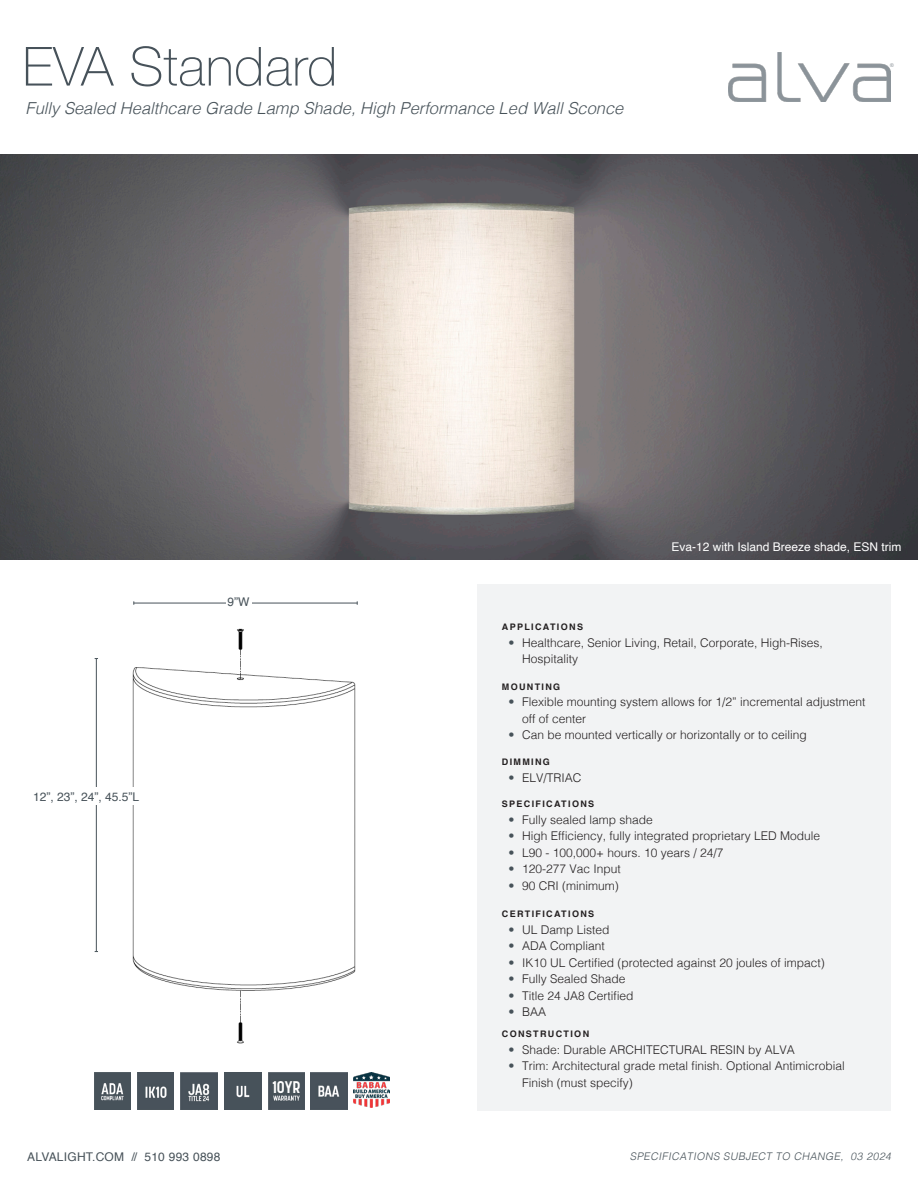
<style>
.page{position:relative;width:918px;height:1188px;background:#fff}
.page>*{position:absolute;margin:0;border:0;box-sizing:border-box;transform-origin:0 0}
.t1{font:100 54px "Helvetica Neue";letter-spacing:.01em;color:#47525a}
.t2{font:700 16.8px "Korolev Condensed";color:#fff}
.Bullet_text{font:italic 300 16.5px "Helvetica";color:#475259}
.t3{font:300 12px/16.5px "Helvetica";color:#231f20}
.TABLE_TEXT{font:12px "Helvetica";color:#fff}
.TABLE_TEXT-2{font:12px "Helvetica";letter-spacing:.02em;color:#475259}
.Bullet_text-2{font:12px "Helvetica";color:#475259}
.TABLE_TEXT-3{font:italic 300 10.5px "Helvetica";color:#475259}
.TABLE_TEXT-4{font:700 9px "Helvetica";letter-spacing:.15em;color:#231f20}
.s1{color:#475259}
</style>
<div class="page">
<div style="left:477px;top:585px;width:413px;height:526px;background:#f2f3f4"></div>
<img style="left:94px;top:1073px;width:37px;height:37px">
<img style="left:181px;top:1073px;width:37px;height:37px">
<img style="left:729px;top:53px;width:161px;height:49px">
<img style="left:268px;top:1073px;width:37px;height:37px">
<div style="left:272px;top:1080px;width:27px;height:15px;background:#475259"></div>
<img style="left:224px;top:1073px;width:37px;height:37px">
<img style="left:137px;top:1073px;width:37px;height:37px">
<img style="left:311px;top:1073px;width:36px;height:37px">
<img style="left:0;top:155px;width:918px;height:404px">
<img style="left:132px;top:628px;width:224px;height:416px">
<hr style="left:96px;top:659px;width:1px;height:293px;background:#475259">
<div style="left:30px;top:787px;width:111px;height:18px;background:#fff"></div>
<hr style="left:134px;top:603px;width:223px;height:1px;background:#475259">
<div style="left:226px;top:591px;width:25px;height:20px;background:#fff"></div>
<img style="left:353px;top:1073px;width:37px;height:35px">
<p class="t1" style="left:22px;top:25px;width:316px">EVA Standard</p>
<p class="Bullet_text" style="left:26px;top:94px;width:599px">Fully Sealed Healthcare Grade Lamp Shade, High Performance Led Wall Sconce</p>
<p class="Bullet_text-2" style="left:228px;top:592px;width:23px">9”W</p>
<p class="TABLE_TEXT" style="left:672px;top:537px;width:232px">Eva-12 with Island Breeze shade, ESN trim</p>
<p class="Bullet_text-2" style="left:33px;top:787px;width:108px">12”, 23”, 24”, 45.5”L</p>
<p class="t2" style="left:272px;top:1077px;width:30px">10YR</p>
<p class="TABLE_TEXT-4" style="left:502px;top:621px;width:83px">APPLICATIONS</p>
<p class="t3" style="left:522px;top:633px;width:302px;text-indent:-14px"><span class="s1">•</span> Healthcare, Senior Living, Retail, Corporate, High-Rises,<br>Hospitality</p>
<p class="TABLE_TEXT-4" style="left:502px;top:681px;width:60px">MOUNTING</p>
<p class="t3" style="left:522px;top:693px;width:345px;text-indent:-14px"><span class="s1">•</span> Flexible mounting system allows for 1/2” incremental adjustment off of center</p>
<p class="t3" style="left:509px;top:726px;width:300px"><span class="s1">•</span> Can be mounted vertically or horizontally or to ceiling</p>
<p class="TABLE_TEXT-4" style="left:502px;top:757px;width:50px">DIMMING</p>
<p class="t3" style="left:509px;top:768px;width:74px"><span class="s1">•</span> ELV/TRIAC</p>
<p class="TABLE_TEXT-4" style="left:502px;top:798px;width:94px">SPECIFICATIONS</p>
<p class="t3" style="left:509px;top:810px;width:146px"><span class="s1">•</span> Fully sealed lamp shade</p>
<p class="t3" style="left:509px;top:827px;width:313px"><span class="s1">•</span> High Efficiency, fully integrated proprietary LED Module</p>
<p class="t3" style="left:509px;top:843px;width:216px"><span class="s1">•</span> L90 - 100,000+ hours. 10 years / 24/7</p>
<p class="t3" style="left:509px;top:860px;width:114px"><span class="s1">•</span> 120-277 Vac Input</p>
<p class="t3" style="left:509px;top:876px;width:112px"><span class="s1">•</span> 90 CRI (minimum)</p>
<p class="TABLE_TEXT-4" style="left:502px;top:909px;width:94px">CERTIFICATIONS</p>
<p class="t3" style="left:509px;top:921px;width:102px"><span class="s1">•</span> UL Damp Listed</p>
<p class="t3" style="left:509px;top:937px;width:98px"><span class="s1">•</span> ADA Compliant</p>
<p class="t3" style="left:509px;top:954px;width:318px"><span class="s1">•</span> IK10 UL Certified (protected against 20 joules of impact)</p>
<p class="t3" style="left:509px;top:970px;width:118px"><span class="s1">•</span> Fully Sealed Shade</p>
<p class="t3" style="left:509px;top:987px;width:126px"><span class="s1">•</span> Title 24 JA8 Certified</p>
<p class="t3" style="left:509px;top:1003px;width:39px"><span class="s1">•</span> BAA</p>
<p class="TABLE_TEXT-4" style="left:502px;top:1029px;width:89px">CONSTRUCTION</p>
<p class="t3" style="left:509px;top:1040px;width:288px"><span class="s1">•</span> Shade: Durable ARCHITECTURAL RESIN by ALVA</p>
<p class="t3" style="left:522px;top:1057px;width:324px;text-indent:-14px"><span class="s1">•</span> Trim: Architectural grade metal finish. Optional Antimicrobial<br>Finish (must specify)</p>
<p class="TABLE_TEXT-2" style="left:27px;top:1148px;width:195px">ALVALIGHT.COM // 510 993 0898</p>
<p class="TABLE_TEXT-3" style="left:630px;top:1148px;width:266px">SPECIFICATIONS SUBJECT TO CHANGE, 03 2024</p>
</div>
